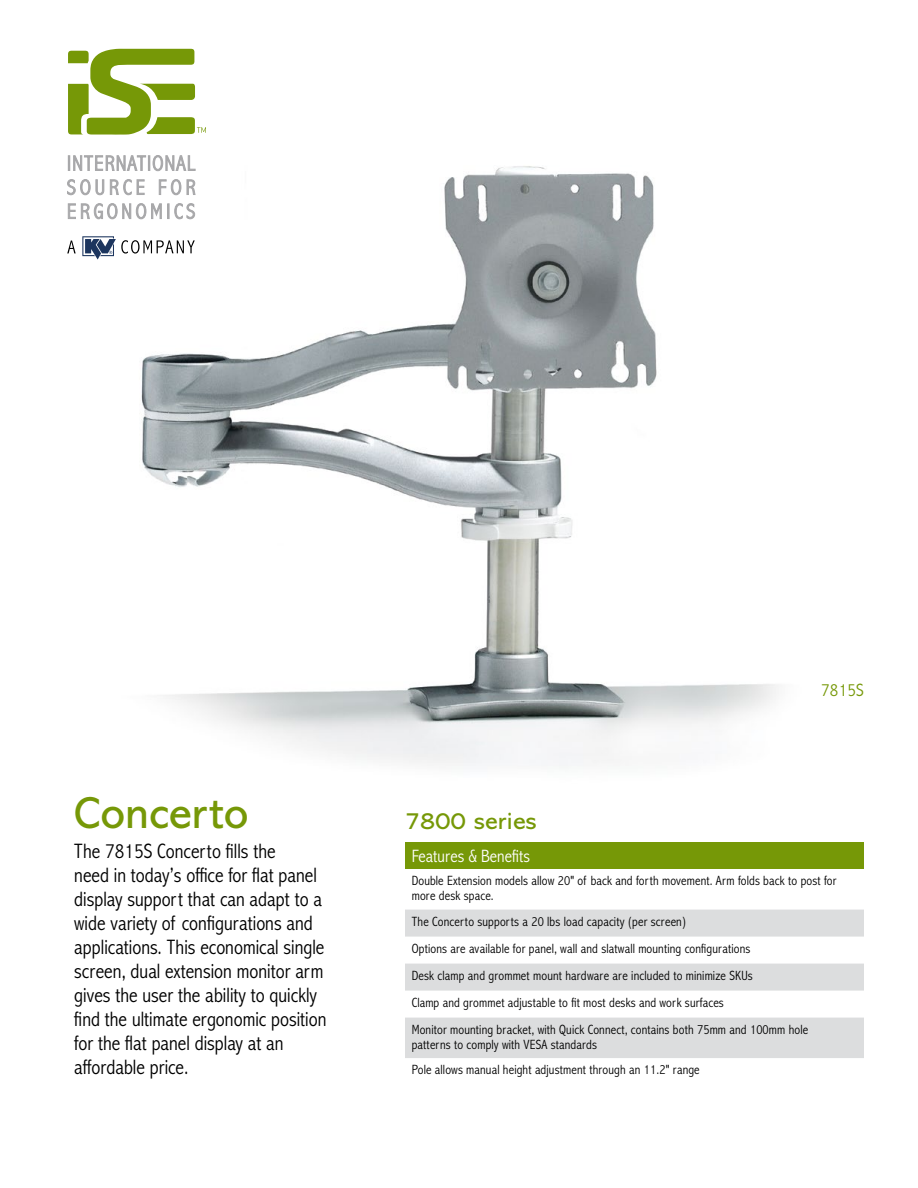
<style>
.page{position:relative;width:918px;height:1188px;background:#fff}
.page>*{position:absolute;margin:0;border:0;box-sizing:border-box;transform-origin:0 0}
.Description{font:45px "Abadi MT Pro";color:#769807}
.t1{font:24px "Abadi MT Pro";letter-spacing:.015em;color:#769807}
.Description-2{font:300 condensed 21px/24px "Abadi MT Pro";color:#000}
.t2{font:300 condensed 18px "Abadi MT Pro";color:#fff}
.t3{font:300 condensed 18px "Abadi MT Pro";letter-spacing:.015em;color:#769807}
.Chart-features_benef{font:300 condensed 13.5px/15px "Abadi MT Pro";letter-spacing:.01em;color:#000}
</style>
<div class="page">
<img style="left:84px;top:166px;width:694px;height:600px">
<div style="left:405px;top:842px;width:459px;height:27px;background:#769807"></div>
<svg style="left:405px;top:910px;width:459px;height:148px;fill:#dcddde"></svg>
<svg style="left:67px;top:241px;width:9px;height:12px"></svg>
<svg style="left:82px;top:236px;width:113px;height:24px"></svg>
<svg style="left:68px;top:49px;width:138px;height:86px"></svg>
<svg style="left:68px;top:155px;width:127px;height:16px"></svg>
<svg style="left:67px;top:179px;width:37px;height:16px"></svg>
<svg style="left:110px;top:179px;width:35px;height:16px"></svg>
<svg style="left:159px;top:179px;width:22px;height:16px"></svg>
<svg style="left:187px;top:179px;width:8px;height:16px"></svg>
<svg style="left:68px;top:202px;width:94px;height:17px"></svg>
<svg style="left:168px;top:203px;width:27px;height:16px"></svg>
<p class="Description" style="left:74px;top:788px;width:176px">Concerto</p>
<p class="Description-2" style="left:74px;top:840px;width:254px">The 7815S Concerto fills the<br>need in today’s office for flat panel display support that can adapt to a wide variety of configurations and applications. This economical single screen, dual extension monitor arm gives the user the ability to quickly find the ultimate ergonomic position for the flat panel display at an affordable price.</p>
<p class="t1" style="left:405px;top:808px;width:133px">7800 series</p>
<p class="t3" style="left:821px;top:680px;width:44px">7815S</p>
<p class="t2" style="left:412px;top:846px;width:120px">Features &amp; Benefits</p>
<p class="Chart-features_benef" style="left:412px;top:874px;width:426px">Double Extension models allow 20" of back and forth movement. Arm folds back to post for more desk space.</p>
<p class="Chart-features_benef" style="left:412px;top:914px;width:276px">The Concerto supports a 20 lbs load capacity (per screen)</p>
<p class="Chart-features_benef" style="left:412px;top:941px;width:340px">Options are available for panel, wall and slatwall mounting configurations</p>
<p class="Chart-features_benef" style="left:412px;top:968px;width:342px">Desk clamp and grommet mount hardware are included to minimize SKUs</p>
<p class="Chart-features_benef" style="left:412px;top:995px;width:314px">Clamp and grommet adjustable to fit most desks and work surfaces</p>
<p class="Chart-features_benef" style="left:412px;top:1022px;width:398px">Monitor mounting bracket, with Quick Connect, contains both 75mm and 100mm hole patterns to comply with VESA standards</p>
<p class="Chart-features_benef" style="left:412px;top:1063px;width:289px">Pole allows manual height adjustment through an 11.2" range</p>
</div>
